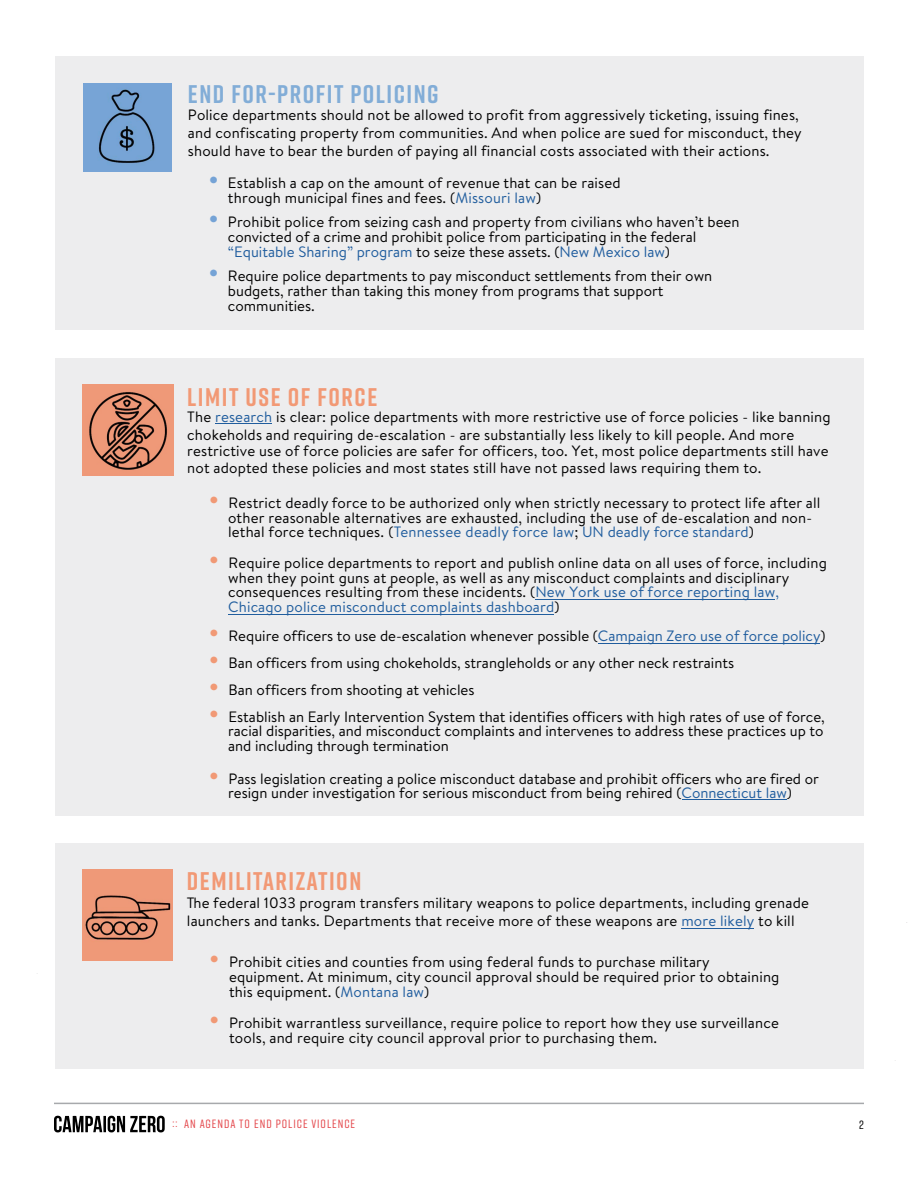
<style>
.page{position:relative;width:918px;height:1188px;background:#fff}
.page>*{position:absolute;margin:0;border:0;box-sizing:border-box;transform-origin:0 0}
.t1{font:700 25.5px "Rift";letter-spacing:.06em;color:#f29975}
.t2{font:700 25.5px "Rift";letter-spacing:.06em;color:#82add7}
.t3{font:15px/15px "Brandon Text";letter-spacing:.01em;color:#000}
.t4{font:500 12px "Rift";letter-spacing:.08em;color:#e4494d}
.t5{font:500 12px "Rift";color:#000}
.s1{font-size:31.5px;color:#75a3d6}
.s2{color:#215e9e}
.s3{color:#205d9e}
.s4{font-size:31.5px;color:#f19975}
</style>
<div class="page">
<div style="left:56px;top:57px;width:808px;height:273px;background:#ededee"></div>
<div style="left:56px;top:358px;width:808px;height:458px;background:#ededee"></div>
<div style="left:56px;top:843px;width:808px;height:226px;background:#ededee"></div>
<hr style="left:54px;top:1103px;width:810px;height:1px;background:#a7a9ac">
<svg style="left:54px;top:1116px;width:111px;height:17px"></svg>
<hr style="left:215px;top:424px;width:57px;height:1px;background:#205d9e">
<hr style="left:682px;top:800px;width:105px;height:1px;background:#205d9e">
<hr style="left:598px;top:643px;width:222px;height:1px;background:#205d9e">
<hr style="left:229px;top:614px;width:325px;height:1px;background:#215e9e">
<hr style="left:536px;top:599px;width:239px;height:1px;background:#215e9e">
<hr style="left:682px;top:928px;width:72px;height:1px;background:#205d9e">
<img style="left:82px;top:385px;width:91px;height:90px">
<img style="left:83px;top:870px;width:90px;height:90px">
<img style="left:84px;top:83px;width:88px;height:88px">
<h1 class="t2" style="left:188px;top:76px;width:252px">END FOR-PROFIT POLICING</h1>
<p class="t3" style="left:188px;top:105px;width:615px;line-height:18px">Police departments should not be allowed to profit from aggressively ticketing, issuing fines, and confiscating property from communities. And when police are sued for misconduct, they should have to bear the burden of paying all financial costs associated with their actions.</p>
<p class="t3" style="left:228px;top:175px;width:394px;text-indent:-20px"><span class="s1">•</span> Establish a cap on the amount of revenue that can be raised through municipal fines and fees. (<span class="s2">Missouri law</span>)</p>
<p class="t3" style="left:228px;top:214px;width:513px;text-indent:-20px"><span class="s1">•</span> Prohibit police from seizing cash and property from civilians who haven’t been convicted of a crime and prohibit police from participating in the federal <span class="s3">“Equitable Sharing” program</span> to seize these assets. (<span class="s3">New Mexico law</span>)</p>
<p class="t3" style="left:228px;top:268px;width:486px;text-indent:-20px"><span class="s1">•</span> Require police departments to pay misconduct settlements from their own budgets, rather than taking this money from programs that support communities.</p>
<h1 class="t1" style="left:187px;top:378px;width:192px">LIMIT USE OF FORCE</h1>
<p class="t3" style="left:187px;top:407px;width:645px;line-height:17.9px">The <span class="s3">research</span> is clear: police departments with more restrictive use of force policies - like banning chokeholds and requiring de-escalation - are substantially less likely to kill people. And more</p>
<p class="t3" style="left:187px;top:442px;width:643px;line-height:16.5px">restrictive use of force policies are safer for officers, too. Yet, most police departments still have not adopted these policies and most states still have not passed laws requiring them to.</p>
<p class="t3" style="left:228px;top:496px;width:594px;line-height:14.2px;text-indent:-20px"><span class="s4">•</span> Restrict deadly force to be authorized only when strictly necessary to protect life after all other reasonable alternatives are exhausted, including the use of de-escalation and non&shy;lethal force techniques. (<span class="s2">Tennessee deadly force law</span>; <span class="s3">UN deadly force standard</span>)</p>
<p class="t3" style="left:228px;top:555px;width:600px;line-height:14.5px;text-indent:-20px"><span class="s4">•</span> Require police departments to report and publish online data on all uses of force, including when they point guns at people, as well as any misconduct complaints and disciplinary consequences resulting from these incidents. (<span class="s2">New York use of force reporting law, Chicago police misconduct complaints dashboard</span>)</p>
<p class="t3" style="left:208px;top:628px;width:619px"><span class="s4">•</span> Require officers to use de-escalation whenever possible (<span class="s3">Campaign Zero use of force policy</span>)</p>
<p class="t3" style="left:208px;top:655px;width:527px"><span class="s4">•</span> Ban officers from using chokeholds, strangleholds or any other neck restraints</p>
<p class="t3" style="left:208px;top:682px;width:268px"><span class="s4">•</span> Ban officers from shooting at vehicles</p>
<p class="t3" style="left:228px;top:709px;width:598px;line-height:14.2px;text-align:justify;text-indent:-20px"><span class="s4">•</span> Establish an Early Intervention System that identifies officers with high rates of use of force, racial disparities, and misconduct complaints and intervenes to address these practices up to and including through termination</p>
<p class="t3" style="left:208px;top:772px;width:612px;line-height:13.6px;text-align:center"><span class="s4">•</span> Pass legislation creating a police misconduct database and prohibit officers who are fired or resign under investigation for serious misconduct from being rehired (<span class="s3">Connecticut law</span>)</p>
<h1 class="t1" style="left:187px;top:863px;width:176px">DEMILITARIZATION</h1>
<p class="t3" style="left:187px;top:893px;width:624px;line-height:18px">The federal 1033 program transfers military weapons to police departments, including grenade launchers and tanks. Departments that receive more of these weapons are <span class="s3">more likely</span> to kill</p>
<p class="t3" style="left:229px;top:954px;width:552px;text-indent:-21px"><span class="s4">•</span> Prohibit cities and counties from using federal funds to purchase military equipment. At minimum, city council approval should be required prior to obtaining this equipment. (<span class="s3">Montana law</span>)</p>
<p class="t3" style="left:229px;top:1015px;width:551px;text-indent:-21px"><span class="s4">•</span> Prohibit warrantless surveillance, require police to report how they use surveillance tools, and require city council approval prior to purchasing them.</p>
<p class="t4" style="left:173px;top:1116px;width:184px">:: AN AGENDA TO END POLICE VIOLENCE</p>
<p class="t5" style="left:859px;top:1116px;width:6px">2</p>
</div>
